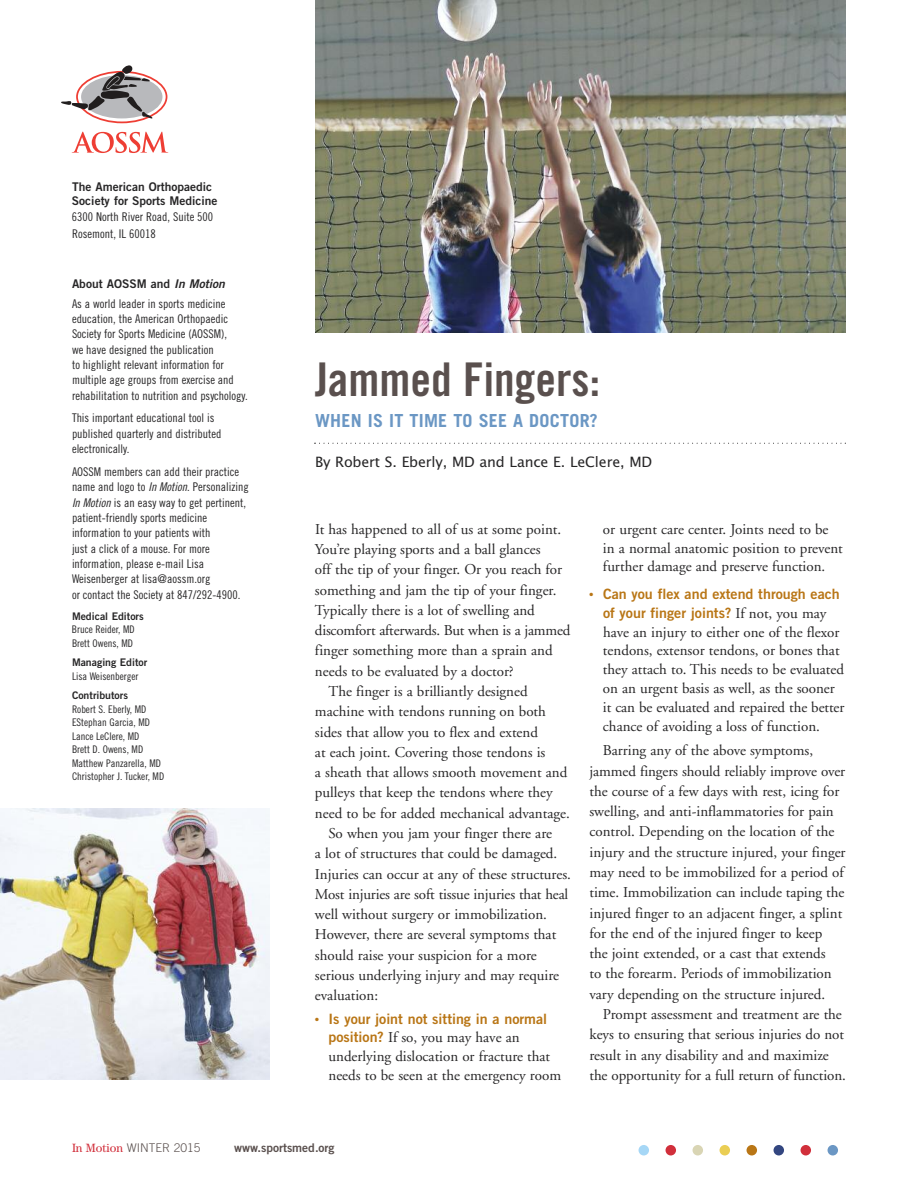
<style>
.page{position:relative;width:918px;height:1188px;background:#fff}
.page>*{position:absolute;margin:0;border:0;box-sizing:border-box;transform-origin:0 0}
.t1{font:46.5px "Trade Gothic LT Std Bd Cn 20";color:#5a504e}
.t2{font:700 18px "Trade Gothic LT Std";letter-spacing:.015em;color:#6b97c4}
.t3{font:15px/20.2px "Adobe Garamond";color:#272627}
.t4{font:14.25px/18.8px "Trade Gothic LT Std Bd 2";color:#b97616;text-align:center}
.t5{font:14.25px "Lucida Grande";letter-spacing:-.01em;color:#272627}
.t6{font:12px/15.3px "Trade Gothic LT Std Cn 18";color:#272627}
.t7{font:12px/13.5px "Trade Gothic LT Std Bd 2";color:#272627}
.t8{font:300 12px "Trade Gothic LT Std";color:#5a504e}
.t9{font:12px "Trade Gothic LT Std Bd 2";color:#5a504e}
.t10{font:10.5px/13.5px "Trade Gothic LT Std Cn 18";color:#272627}
.t11{font:10.5px "Trade Gothic LT Std Bd 2";color:#272627}
.s1{font-family:"Trade Gothic LT Std Bd 2 Obl"}
.s2{font-family:"Trade Gothic LT Std Cn 18 Obl"}
.s3{font-family:"Universal Newswith Comm Pi";font-size:13.5px}
.s4{font-family:"Trade Gothic LT Std Bd 2";font-size:14.25px;color:#b97616}
.s5{font-family:"Adobe Garamond";font-size:15px;color:#272627}
.s6{font-family:"Century";font-weight:400;color:#d12f3b}
</style>
<div class="page">
<img style="left:0;top:808px;width:270px;height:272px">
<div style="left:639px;top:1145px;width:10px;height:10px;background:#a6d7f6;border-radius:50%"></div>
<div style="left:666px;top:1145px;width:10px;height:10px;background:#d12f3b;border-radius:50%"></div>
<div style="left:693px;top:1145px;width:10px;height:10px;background:#d9d5b4;border-radius:50%"></div>
<div style="left:720px;top:1145px;width:10px;height:10px;background:#eace54;border-radius:50%"></div>
<div style="left:747px;top:1145px;width:10px;height:10px;background:#b97616;border-radius:50%"></div>
<div style="left:774px;top:1145px;width:10px;height:10px;background:#334680;border-radius:50%"></div>
<div style="left:801px;top:1145px;width:10px;height:10px;background:#d12f3b;border-radius:50%"></div>
<div style="left:828px;top:1145px;width:10px;height:10px;background:#6b97c4;border-radius:50%"></div>
<div style="left:81px;top:75px;width:81px;height:43px;background:#b8b9bc;border-radius:50%"></div>
<div style="left:76px;top:71px;width:91px;height:52px;border:2px solid #ee3e34;border-radius:50%"></div>
<svg style="left:61px;top:65px;width:92px;height:54px"></svg>
<svg style="left:72px;top:132px;width:96px;height:21px"></svg>
<img style="left:315px;top:0;width:531px;height:333px">
<svg style="left:314px;top:443px;width:532px;height:1px"></svg>
<p class="t7" style="left:72px;top:182px;width:147px">The American Orthopaedic<br>Society for Sports Medicine</p>
<p class="t6" style="left:72px;top:210px;width:143px;line-height:16.5px">6300 North River Road, Suite 500<br>Rosemont, IL 60018</p>
<p class="t7" style="left:72px;top:278px;width:154px">About AOSSM and <span class="s1">In Motion</span></p>
<p class="t6" style="left:72px;top:297px;width:177px">As a world leader in sports medicine education, the American Orthopaedic Society for Sports Medicine (AOSSM),<br>we have designed the publication<br>to highlight relevant information for multiple age groups from exercise and rehabilitation to nutrition and psychology.</p>
<p class="t6" style="left:72px;top:411px;width:151px">This important educational tool is published quarterly and distributed electronically.</p>
<p class="t6" style="left:72px;top:465px;width:178px">AOSSM members can add their practice name and logo to <span class="s2">In Motion</span>. Personalizing <span class="s2">In Motion</span> is an easy way to get pertinent, patient-friendly sports medicine information to your patients with<br>just a click of a mouse. For more information, please e-mail Lisa Weisenberger at lisa@aossm.org<br>or contact the Society at 847/292-4900.</p>
<p class="t11" style="left:72px;top:612px;width:73px">Medical Editors</p>
<p class="t10" style="left:72px;top:624px;width:64px">Bruce Reider, MD<br>Brett Owens, MD</p>
<p class="t11" style="left:72px;top:659px;width:77px">Managing Editor</p>
<p class="t10" style="left:72px;top:670px;width:68px">Lisa Weisenberger</p>
<p class="t11" style="left:72px;top:692px;width:57px">Contributors</p>
<p class="t10" style="left:72px;top:703px;width:94px">Robert S. Eberly, MD<br>EStephan Garcia, MD<br>Lance LeClere, MD<br>Brett D. Owens, MD<br>Matthew Panzarella, MD<br>Christopher J. Tucker, MD</p>
<h1 class="t1" style="left:315px;top:362px;width:287px">Jammed Fingers:</h1>
<p class="t2" style="left:315px;top:414px;width:284px">WHEN IS IT TIME TO SEE A DOCTOR?</p>
<p class="t5" style="left:315px;top:453px;width:339px">By Robert S. Eberly, MD and Lance E. LeClere, MD</p>
<p class="t3" style="left:315px;top:520px;width:248px">It has happened to all of us at some point.</p>
<p class="t3" style="left:315px;top:540px;width:227px">You’re playing sports and a ball glances</p>
<p class="t3" style="left:315px;top:561px;width:249px">off the tip of your finger. Or you reach for</p>
<p class="t3" style="left:315px;top:581px;width:243px">something and jam the tip of your finger.</p>
<p class="t3" style="left:315px;top:601px;width:221px">Typically there is a lot of swelling and</p>
<p class="t3" style="left:315px;top:622px;width:257px">discomfort afterwards. But when is a jammed</p>
<p class="t3" style="left:315px;top:642px;width:239px">finger something more than a sprain and</p>
<p class="t3" style="left:315px;top:662px;width:200px">needs to be evaluated by a doctor?</p>
<p class="t3" style="left:328px;top:682px;width:201px">The finger is a brilliantly designed</p>
<p class="t3" style="left:315px;top:703px;width:232px">machine with tendons running on both</p>
<p class="t3" style="left:315px;top:723px;width:225px">sides that allow you to flex and extend</p>
<p class="t3" style="left:315px;top:743px;width:232px">at each joint. Covering those tendons is</p>
<p class="t3" style="left:315px;top:764px;width:254px">a sheath that allows smooth movement and</p>
<p class="t3" style="left:315px;top:784px;width:239px">pulleys that keep the tendons where they</p>
<p class="t3" style="left:315px;top:804px;width:256px">need to be for added mechanical advantage.</p>
<p class="t3" style="left:328px;top:824px;width:225px">So when you jam your finger there are</p>
<p class="t3" style="left:315px;top:845px;width:244px">a lot of structures that could be damaged.</p>
<p class="t3" style="left:315px;top:865px;width:258px">Injuries can occur at any of these structures.</p>
<p class="t3" style="left:315px;top:885px;width:255px">Most injuries are soft tissue injuries that heal</p>
<p class="t3" style="left:315px;top:906px;width:234px">well without surgery or immobilization.</p>
<p class="t3" style="left:315px;top:926px;width:243px">However, there are several symptoms that</p>
<p class="t3" style="left:315px;top:946px;width:223px">should raise your suspicion for a more</p>
<p class="t3" style="left:315px;top:966px;width:246px">serious underlying injury and may require</p>
<p class="t3" style="left:315px;top:987px;width:65px">evaluation:</p>
<p class="t4" style="left:315px;top:1010px;width:234px"><span class="s3">•</span> Is your joint not sitting in a normal</p>
<p class="t3" style="left:328px;top:1029px;width:234px;line-height:18.8px"><span class="s4">position?</span> If so, you may have an underlying dislocation or fracture that needs to be seen at the emergency room</p>
<p class="t3" style="left:603px;top:521px;width:241px;line-height:18.8px">or urgent care center. Joints need to be in a normal anatomic position to prevent further damage and preserve function.</p>
<p class="t4" style="left:590px;top:586px;width:252px"><span class="s3">•</span> Can you flex and extend through each of your finger joints? <span class="s5">If not, you may</span></p>
<p class="t3" style="left:603px;top:624px;width:243px;line-height:18.8px">have an injury to either one of the flexor tendons, extensor tendons, or bones that they attach to. This needs to be evaluated on an urgent basis as well, as the sooner it can be evaluated and repaired the better chance of avoiding a loss of function.</p>
<p class="t3" style="left:589px;top:742px;width:258px;text-indent:14px">Barring any of the above symptoms, jammed fingers should reliably improve over the course of a few days with rest, icing for swelling, and anti-inflammatories for pain control. Depending on the location of the injury and the structure injured, your finger may need to be immobilized for a period of time. Immobilization can include taping the injured finger to an adjacent finger, a splint for the end of the injured finger to keep<br>the joint extended, or a cast that extends<br>to the forearm. Periods of immobilization vary depending on the structure injured.</p>
<p class="t3" style="left:589px;top:1005px;width:258px;text-indent:14px">Prompt assessment and treatment are the keys to ensuring that serious injuries do not result in any disability and and maximize the opportunity for a full return of function.</p>
<p class="t8" style="left:72px;top:1143px;width:130px"><span class="s6">In Motion</span> WINTER 2015</p>
<p class="t9" style="left:234px;top:1143px;width:102px">www.sportsmed.org</p>
</div>
